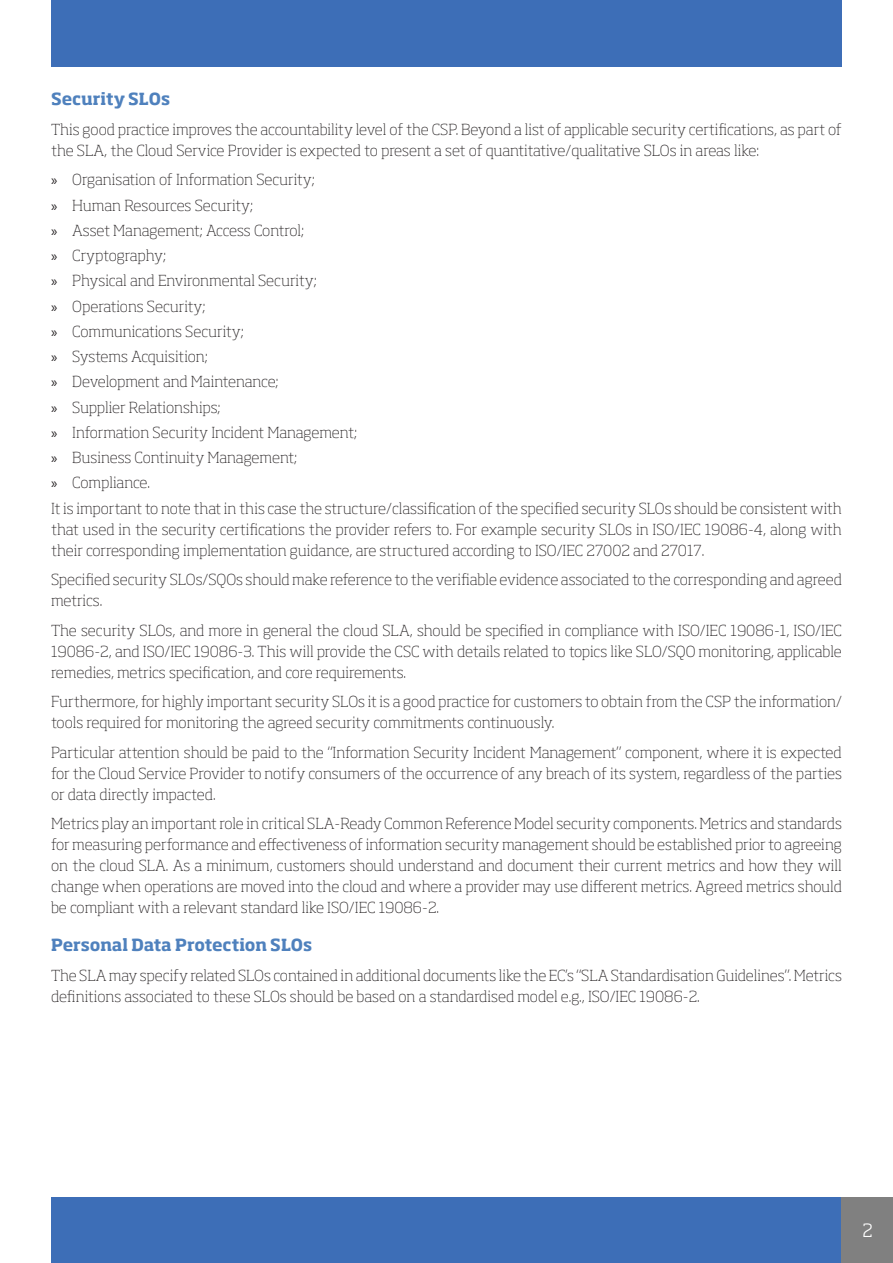
<style>
.page{position:relative;width:893px;height:1263px;background:#fff}
.page>*{position:absolute;margin:0;border:0;box-sizing:border-box;transform-origin:0 0}
.t1{font:300 18px "Soho Std";color:#fff}
.Heading_3{font:700 16.5px "Soho Std";letter-spacing:-.005em;color:#4f81bd}
.t2{font:200 15px/21px "Soho Std";letter-spacing:-.005em;color:#231f20}
.s1{font-family:"Myriad Pro";font-weight:400}
</style>
<div class="page">
<div style="left:51px;top:0;width:791px;height:67px;background:#3d6eb7"></div>
<div style="left:51px;top:1197px;width:791px;height:66px;background:#3d6eb7"></div>
<div style="left:842px;top:1197px;width:51px;height:66px;background:#808080"></div>
<p class="Heading_3" style="left:51px;top:89px;width:121px">Security SLOs</p>
<p class="t2" style="left:51px;top:119px;width:792px">This good practice improves the accountability level of the CSP. Beyond a list of applicable security certifications, as part of the SLA, the Cloud Service Provider is expected to present a set of quantitative/qualitative SLOs in areas like:</p>
<p class="t2" style="left:51px;top:169px;width:265px"><span class="s1">»</span> Organisation of Information Security;</p>
<p class="t2" style="left:51px;top:194px;width:204px"><span class="s1">»</span> Human Resources Security;</p>
<p class="t2" style="left:51px;top:220px;width:255px"><span class="s1">»</span> Asset Management; Access Control;</p>
<p class="t2" style="left:51px;top:245px;width:116px"><span class="s1">»</span> Cryptography;</p>
<p class="t2" style="left:51px;top:270px;width:267px"><span class="s1">»</span> Physical and Environmental Security;</p>
<p class="t2" style="left:51px;top:295px;width:156px"><span class="s1">»</span> Operations Security;</p>
<p class="t2" style="left:51px;top:321px;width:194px"><span class="s1">»</span> Communications Security;</p>
<p class="t2" style="left:51px;top:346px;width:158px"><span class="s1">»</span> Systems Acquisition;</p>
<p class="t2" style="left:51px;top:371px;width:229px"><span class="s1">»</span> Development and Maintenance;</p>
<p class="t2" style="left:51px;top:396px;width:171px"><span class="s1">»</span> Supplier Relationships;</p>
<p class="t2" style="left:51px;top:422px;width:307px"><span class="s1">»</span> Information Security Incident Management;</p>
<p class="t2" style="left:51px;top:447px;width:248px"><span class="s1">»</span> Business Continuity Management;</p>
<p class="t2" style="left:51px;top:472px;width:101px"><span class="s1">»</span> Compliance.</p>
<p class="t2" style="left:51px;top:497px;width:792px;text-align:justify">It is important to note that in this case the structure/classification of the specified security SLOs should be consistent with that used in the security certifications the provider refers to. For example security SLOs in ISO/IEC 19086-4, along with their corresponding implementation guidance, are structured according to ISO/IEC 27002 and 27017.</p>
<p class="t2" style="left:51px;top:569px;width:792px">Specified security SLOs/SQOs should make reference to the verifiable evidence associated to the corresponding and agreed metrics.</p>
<p class="t2" style="left:51px;top:619px;width:792px;text-align:justify">The security SLOs, and more in general the cloud SLA, should be specified in compliance with ISO/IEC 19086-1, ISO/IEC 19086-2, and ISO/IEC 19086-3. This will provide the CSC with details related to topics like SLO/SQO monitoring, applicable remedies, metrics specification, and core requirements.</p>
<p class="t2" style="left:51px;top:691px;width:792px">Furthermore, for highly important security SLOs it is a good practice for customers to obtain from the CSP the information/ tools required for monitoring the agreed security commitments continuously.</p>
<p class="t2" style="left:51px;top:741px;width:792px;text-align:justify">Particular attention should be paid to the “Information Security Incident Management” component, where it is expected for the Cloud Service Provider to notify consumers of the occurrence of any breach of its system, regardless of the parties or data directly impacted.</p>
<p class="t2" style="left:51px;top:813px;width:792px;text-align:justify">Metrics play an important role in critical SLA-Ready Common Reference Model security components. Metrics and standards for measuring performance and effectiveness of information security management should be established prior to agreeing on the cloud SLA. As a minimum, customers should understand and document their current metrics and how they will change when operations are moved into the cloud and where a provider may use different metrics. Agreed metrics should be compliant with a relevant standard like ISO/IEC 19086-2.</p>
<p class="Heading_3" style="left:51px;top:934px;width:263px">Personal Data Protection SLOs</p>
<p class="t2" style="left:51px;top:964px;width:792px">The SLA may specify related SLOs contained in additional documents like the EC’s “SLA Standardisation Guidelines”. Metrics definitions associated to these SLOs should be based on a standardised model e.g., ISO/IEC 19086-2.</p>
<p class="t1" style="left:862px;top:1219px;width:12px">2</p>
</div>
